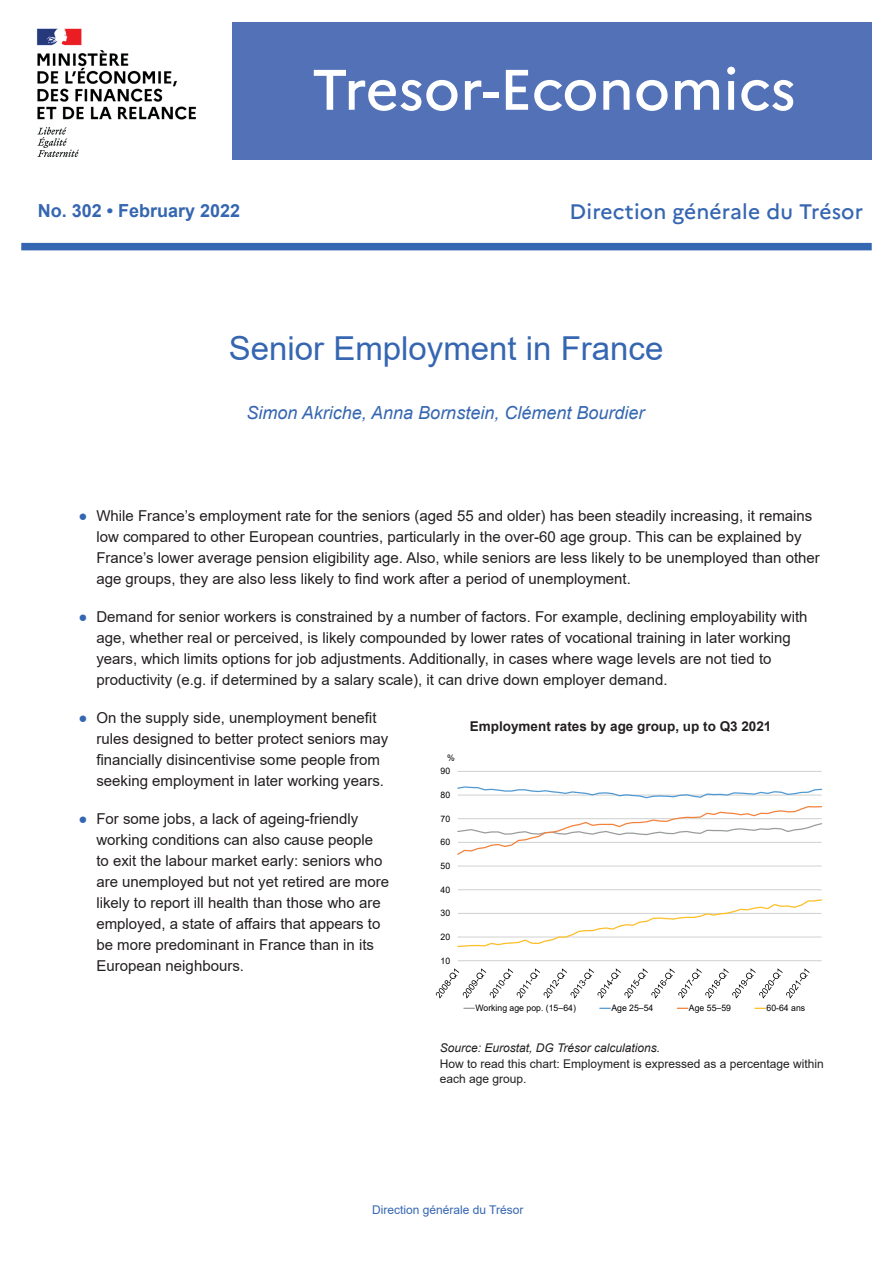
<style>
.page{position:relative;width:893px;height:1263px;background:#fff}
.page>*{position:absolute;margin:0;border:0;box-sizing:border-box;transform-origin:0 0}
.t1{font:500 57px "Marianne";letter-spacing:-.005em;color:#fff}
.t2{font:33px "Arial";color:#3566b1}
.t3{font:500 21px "Marianne";letter-spacing:.01em;color:#3566b1}
.t4{font:italic 18px "Arial";color:#3566b1}
.t5{font:700 18px "Arial";color:#3566b1}
.t6{font:15px/21px "Arial";color:#231f20}
.t7{font:700 13.5px "Arial";color:#231f20}
.t8{font:12px/15px "Arial";color:#231f20}
.t9{font:italic 12px "Arial";color:#231f20}
.t10{font:12px "Arial";color:#3566b1}
.t11{font:8.85px "Arial";color:#000001}
.s1{color:#3566b1}
</style>
<div class="page">
<div style="left:232px;top:22px;width:640px;height:137px;background:#5371b7"></div>
<img style="left:37px;top:28px;width:159px;height:129px">
<div style="left:21px;top:243px;width:851px;height:7px;background:#3566b1"></div>
<hr style="left:458px;top:889px;width:364px;height:1px;background:#cfd1d0">
<hr style="left:458px;top:866px;width:364px;height:1px;background:#cfd1d0">
<hr style="left:458px;top:771px;width:364px;height:1px;background:#cfd1d0">
<hr style="left:458px;top:960px;width:364px;height:1px;background:#cfd1d0">
<svg style="left:458px;top:786px;width:364px;height:13px"></svg>
<svg style="left:458px;top:806px;width:364px;height:49px"></svg>
<svg style="left:458px;top:899px;width:364px;height:49px"></svg>
<svg style="left:436px;top:968px;width:374px;height:30px"></svg>
<h1 class="t1" style="left:312px;top:55px;width:485px">Tresor-Economics</h1>
<p class="t5" style="left:38px;top:197px;width:204px">No. 302 • February 2022</p>
<h3 class="t3" style="left:570px;top:199px;width:295px">Direction générale du Trésor</h3>
<h2 class="t2" style="left:229px;top:326px;width:436px">Senior Employment in France</h2>
<p class="t4" style="left:247px;top:401px;width:399px">Simon Akriche, Anna Bornstein, Clément Bourdier</p>
<p class="t6" style="left:96px;top:505px;width:725px;text-indent:-18px"><span class="s1">●</span> While France’s employment rate for the seniors (aged 55 and older) has been steadily increasing, it remains low compared to other European countries, particularly in the over-60 age group. This can be explained by France’s lower average pension eligibility age. Also, while seniors are less likely to be unemployed than other age groups, they are also less likely to find work after a period of unemployment.</p>
<p class="t6" style="left:96px;top:606px;width:713px;text-indent:-18px"><span class="s1">●</span> Demand for senior workers is constrained by a number of factors. For example, declining employability with age, whether real or perceived, is likely compounded by lower rates of vocational training in later working years, which limits options for job adjustments. Additionally, in cases where wage levels are not tied to productivity (e.g. if determined by a salary scale), it can drive down employer demand.</p>
<p class="t6" style="left:96px;top:707px;width:293px;text-indent:-18px"><span class="s1">●</span> On the supply side, unemployment benefit rules designed to better protect seniors may financially disincentivise some people from seeking employment in later working years.</p>
<p class="t6" style="left:96px;top:808px;width:294px;text-indent:-18px"><span class="s1">●</span> For some jobs, a lack of ageing-friendly working conditions can also cause people to exit the labour market early: seniors who are unemployed but not yet retired are more likely to report ill health than those who are employed, a state of affairs that appears to be more predominant in France than in its European neighbours.</p>
<p class="t7" style="left:470px;top:717px;width:303px">Employment rates by age group, up to Q3 2021</p>
<p class="t11" style="left:447px;top:752px;width:9px">%</p>
<p class="t11" style="left:441px;top:765px;width:11px">90</p>
<p class="t11" style="left:441px;top:789px;width:11px">80</p>
<p class="t11" style="left:441px;top:812px;width:11px">70</p>
<p class="t11" style="left:441px;top:836px;width:11px">60</p>
<p class="t11" style="left:441px;top:860px;width:11px">50</p>
<p class="t11" style="left:441px;top:883px;width:11px">40</p>
<p class="t11" style="left:441px;top:907px;width:11px">30</p>
<p class="t11" style="left:441px;top:931px;width:11px">20</p>
<p class="t11" style="left:441px;top:954px;width:11px">10</p>
<p class="t11" style="left:475px;top:1002px;width:102px">Working age pop. (15–64)</p>
<p class="t11" style="left:611px;top:1002px;width:44px">Age 25–54</p>
<p class="t11" style="left:689px;top:1002px;width:44px">Age 55–59</p>
<p class="t11" style="left:766px;top:1002px;width:40px">60-64 ans</p>
<p class="t9" style="left:440px;top:1040px;width:222px">Source: Eurostat, DG Trésor calculations.</p>
<p class="t8" style="left:440px;top:1056px;width:386px">How to read this chart: Employment is expressed as a percentage within each age group.</p>
<p class="t10" style="left:372px;top:1202px;width:153px">Direction générale du Trésor</p>
</div>
